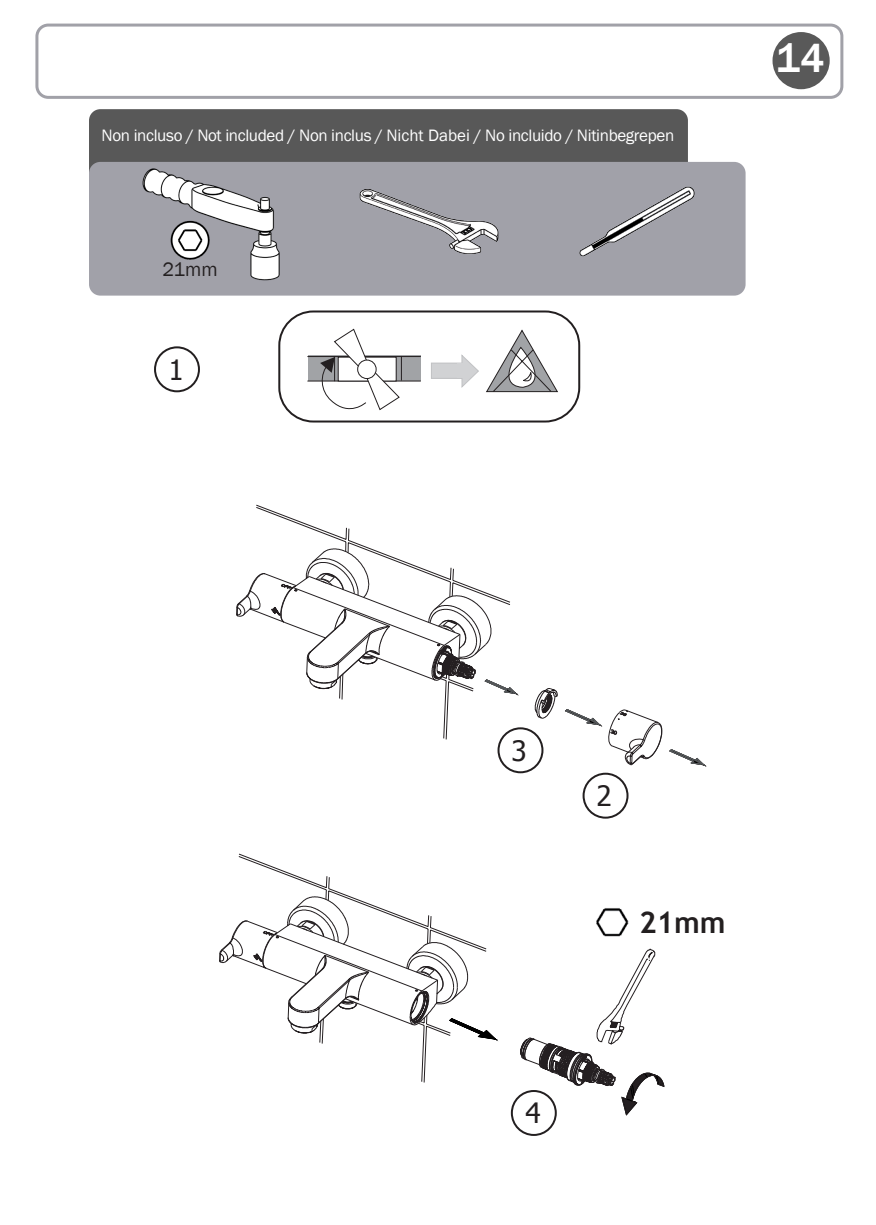
<style>
.page{position:relative;width:876px;height:1225px;background:#fff}
.page>*{position:absolute;margin:0;border:0;box-sizing:border-box;transform-origin:0 0}
.t1{font:500 42px "Franklin Gothic";color:#fff}
.t2{font:700 30px "Trebuchet MS";color:#231f20}
.t3{font:28px "Tahoma";color:#231f20}
.t4{font:20px "Franklin Gothic";color:#231f20}
.t5{font:17px "Franklin Gothic";letter-spacing:-.02em;color:#fff}
.s1{font-size:31.2px;color:#241f21}
</style>
<div class="page">
<div style="left:772px;top:32px;width:58px;height:57px;background:#595959;border-radius:50%"></div>
<div style="left:35px;top:24px;width:808px;height:75px;border:3px solid #a1a1a8;border-radius:11px"></div>
<div style="left:89px;top:109px;width:599px;height:99px;background:#585858;border-radius:11px"></div>
<div style="left:89px;top:162px;width:657px;height:134px;background:#a1a1a9;border-radius:11px"></div>
<img style="left:359px;top:189px;width:140px;height:65px">
<img style="left:579px;top:186px;width:116px;height:71px">
<img style="left:142px;top:168px;width:138px;height:113px">
<img style="left:169px;top:216px;width:42px;height:46px">
<div style="left:154px;top:346px;width:46px;height:46px;border:2px solid #231f20;border-radius:50%"></div>
<div style="left:511px;top:1090px;width:46px;height:46px;border:2px solid #231f20;border-radius:50%"></div>
<svg style="left:486px;top:329px;width:72px;height:63px"></svg>
<div style="left:431px;top:363px;width:31px;height:15px;background:#d1d2d4"></div>
<div style="left:431px;top:363px;width:31px;height:16px;border:1px solid #c1c2c4"></div>
<svg style="left:461px;top:354px;width:18px;height:34px"></svg>
<div style="left:457px;top:363px;width:6px;height:15px;background:#d1d2d4"></div>
<div style="left:308px;top:355px;width:113px;height:26px;background:#a1a3a6"></div>
<hr style="left:307px;top:381px;width:114px;height:1px;background:#231f20">
<hr style="left:307px;top:356px;width:114px;height:1px;background:#231f20">
<svg style="left:319px;top:328px;width:83px;height:83px"></svg>
<div style="left:278px;top:310px;width:302px;height:112px;border:2px solid #231f20;border-radius:34px"></div>
<svg style="left:669px;top:749px;width:38px;height:18px"></svg>
<svg style="left:236px;top:504px;width:406px;height:315px"></svg>
<svg style="left:238px;top:853px;width:111px;height:43px"></svg>
<svg style="left:220px;top:896px;width:445px;height:219px"></svg>
<div style="left:565px;top:909px;width:162px;height:34px;background:#fff"></div>
<img style="left:592px;top:907px;width:39px;height:30px">
<p class="t5" style="left:102px;top:125px;width:574px">Non incluso / Not included / Non inclus / Nicht Dabei / No incluido / Nitinbegrepen</p>
<p class="t4" style="left:162px;top:257px;width:57px">21mm</p>
<h3 class="t3" style="left:169px;top:350px;width:17px">1</h3>
<h1 class="t1" style="left:776px;top:32px;width:51px">14</h1>
<h3 class="t3" style="left:512px;top:731px;width:17px">3</h3>
<h3 class="t3" style="left:597px;top:777px;width:17px">2</h3>
<h2 class="t2" style="left:639px;top:903px;width:88px">21mm<span class="s1">m</span></h2>
<h3 class="t3" style="left:525px;top:1094px;width:17px">4</h3>
</div>
